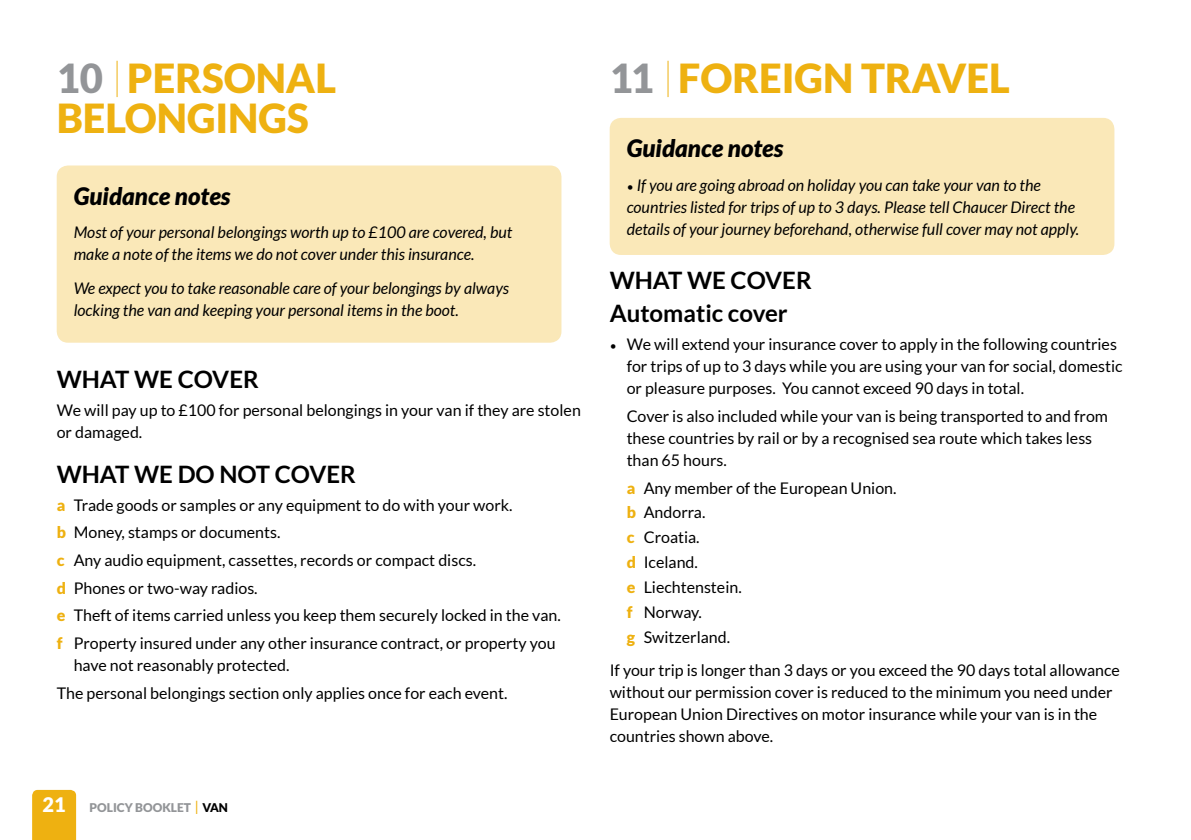
<style>
.page{position:relative;width:1191px;height:840px;background:#fff}
.page>*{position:absolute;margin:0;border:0;box-sizing:border-box;transform-origin:0 0}
.t1{font:900 40px/40px "Lato";color:#eeb111}
.t2{font:700 24px/33.6px "Lato";color:#000;text-align:right}
.t3{font:italic 900 24px "Lato";color:#000}
.t4{font:16px/22px "Lato";color:#000}
.t5{font:italic 16px/22px "Lato";color:#000}
.t6{font:900 12px "Lato";color:#939598}
.s1{color:#939598}
.s2{font-weight:900;color:#eeb111}
.s3{font-size:20px;color:#fff}
.s4{font-size:18px;color:#eeb111}
.s5{color:#000}
.s6{font-style:normal;font-size:12px}
.s7{font-size:12px}
</style>
<div class="page">
<div style="left:32px;top:789px;width:44px;height:50px;background:#eeb111"></div>
<hr style="left:117px;top:61px;width:1px;height:36px;background:#eeb111">
<div style="left:57px;top:165px;width:504px;height:177px;background:#fae8b8;border-radius:11px"></div>
<hr style="left:667px;top:61px;width:1px;height:36px;background:#eeb111">
<div style="left:609px;top:118px;width:505px;height:137px;background:#fae8b8;border-radius:11px"></div>
<h1 class="t1" style="left:57px;top:57px;width:173px"><span class="s1">10</span> PERSONAL<br>BELON</h1>
<h1 class="t1" style="left:187px;top:97px;width:119px">GINGS</h1>
<h2 class="t3" style="left:74px;top:182px;width:158px">Guidance notes</h2>
<p class="t5" style="left:74px;top:222px;width:440px">Most of your personal belongings worth up to £100 are covered, but make a note of the items we do not cover under this insurance.</p>
<p class="t5" style="left:74px;top:277px;width:437px">We expect you to take reasonable care of your belongings by always locking the van and keeping your personal items in the boot.</p>
<h2 class="t2" style="left:57px;top:362px;width:42px">WHAT</h2>
<h2 class="t2" style="left:134px;top:362px;width:95px">WE COVER</h2>
<p class="t4" style="left:57px;top:398px;width:525px">We will pay up to £100 for personal belongings in your van if they are stolen or damaged.</p>
<h2 class="t2" style="left:57px;top:456px;width:42px">WHAT</h2>
<h2 class="t2" style="left:134px;top:456px;width:192px">WE DO NOT COVER</h2>
<p class="t4" style="left:57px;top:490px;width:506px;line-height:27.6px"><span class="s2">A</span> Trade goods or samples or any equipment to do with your work.<br><span class="s2">B</span> Money, stamps or documents.<br><span class="s2">C</span> Any audio equipment, cassettes, records or compact discs.<br><span class="s2">D</span> Phones or two-way radios.<br><span class="s2">E</span> Theft of items carried unless you keep them securely locked in the van.<br><span class="s2">F</span> Property insured under any other insurance contract, or property you</p>
<p class="t4" style="left:57px;top:651px;width:452px;line-height:27.6px;text-indent:17px">have not reasonably protected.<br>The personal belongings section only applies once for each event.</p>
<p class="t6" style="left:43px;top:799px;width:187px"><span class="s3">21</span> POLICY BOOKLET <span class="s4">I</span> <span class="s5">VAN</span></p>
<h1 class="t1" style="left:609px;top:57px;width:328px"><span class="s1">11</span> FOREIGN TRAVEL</h1>
<h2 class="t3" style="left:626px;top:134px;width:158px">Guidance notes</h2>
<p class="t5" style="left:626px;top:174px;width:454px"><span class="s6">•</span> If you are going abroad on holiday you can take your van to the countries listed for trips of up to 3 days. Please tell Chaucer Direct the details of your journey beforehand, otherwise full cover may not apply.</p>
<h2 class="t2" style="left:609px;top:262px;width:42px">WHAT</h2>
<h2 class="t2" style="left:609px;top:262px;width:179px">WE COVER<br>AUTOMATIC COVER</h2>
<p class="t4" style="left:626px;top:333px;width:497px;text-indent:-17px"><span class="s7">•</span> We will extend your insurance cover to apply in the following countries for trips of up to 3 days while you are using your van for social, domestic or pleasure purposes. You cannot exceed 90 days in total.</p>
<p class="t4" style="left:626px;top:404px;width:483px">Cover is also included while your van is being transported to and from these countries by rail or by a recognised sea route which takes less than 65 hours.</p>
<p class="t4" style="left:626px;top:475px;width:271px;line-height:24.8px"><span class="s2">A</span> Any member of the European Union.<br><span class="s2">B</span> Andorra.<br><span class="s2">C</span> Croatia.<br><span class="s2">D</span> Iceland.<br><span class="s2">E</span> Liechtenstein.<br><span class="s2">F</span> Norway.<br><span class="s2">G</span> Switzerland.</p>
<p class="t4" style="left:609px;top:658px;width:512px">If your trip is longer than 3 days or you exceed the 90 days total allowance without our permission cover is reduced to the minimum you need under European Union Directives on motor insurance while your van is in the countries shown above.</p>
</div>
